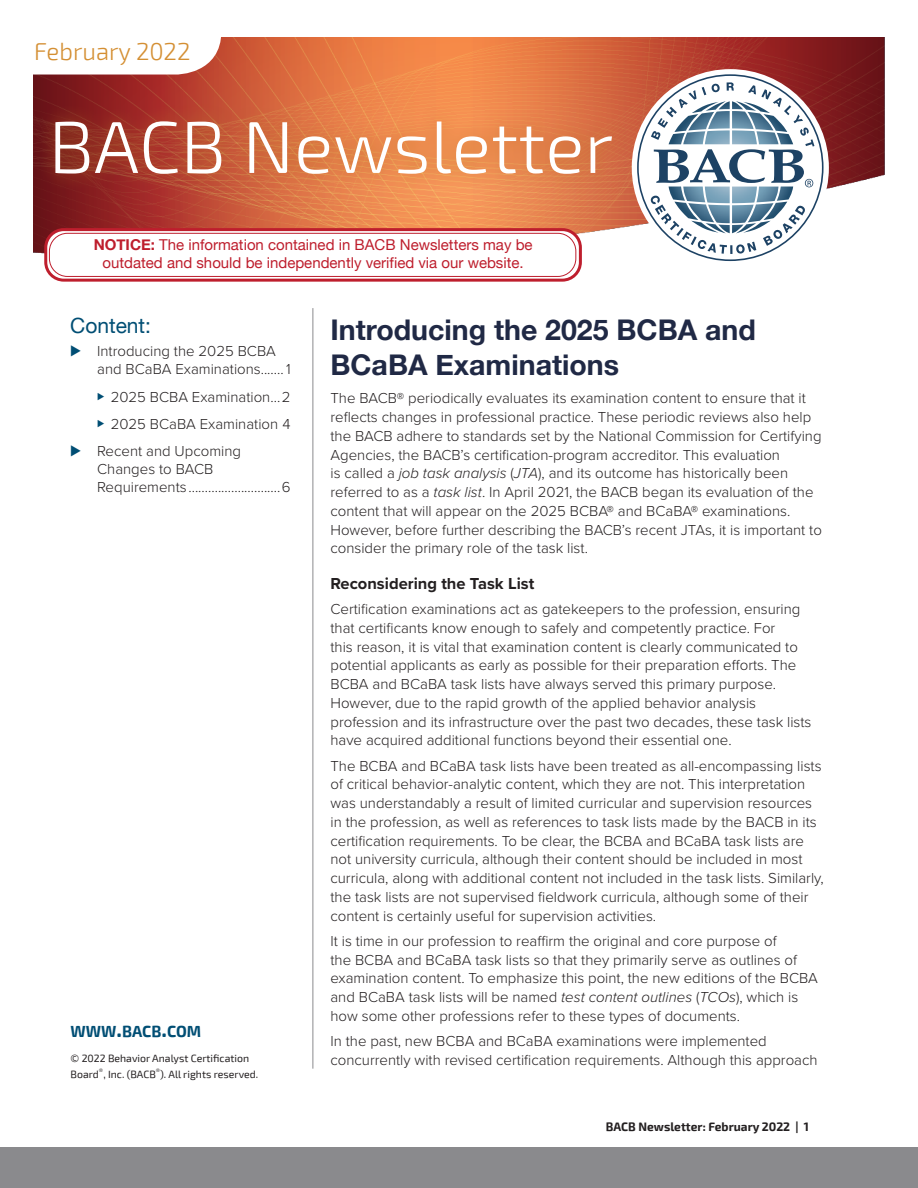
<style>
.page{position:relative;width:918px;height:1188px;background:#fff}
.page>*{position:absolute;margin:0;border:0;box-sizing:border-box;transform-origin:0 0}
.BACB_Newsletter-head{font:300 73.5px "Exo 2";color:#fff}
.Head_1{font:700 28.5px/34.2px "Helvetica Neue";color:#202945}
.Month_Year{font:300 24.45px "Exo 2";color:#d48f33}
.Section_Header__H2{font:21px "Helvetica Neue";color:#004e74}
.Head3{font:700 16.5px "Proxima Nova";color:#231f20}
.t1{font:700 15.75px "Exo 2";color:#004e74}
.Body_Text{font:300 15px/18.8px "Proxima Nova";color:#231f20}
.t2{font:15px/18px "Helvetica Neue";color:#be1e2d;text-align:center}
.t3{font:700 12px "Exo 2";color:#231f20}
.t4{font:10.5px/16.2px "Exo 2";color:#231f20}
.s1{font-weight:700}
.s2{font-size:18px;color:#004e74}
.s3{font-size:12px;color:#004e74}
.s4{font-size:22.5px}
.s5{font-style:italic}
</style>
<div class="page">
<div style="left:0;top:1148px;width:918px;height:40px;background:#8a8a8d"></div>
<img style="left:34px;top:38px;width:850px;height:216px">
<svg style="left:33px;top:38px;width:188px;height:37px"></svg>
<div style="left:37px;top:103px;width:592px;height:89px;background:#bf7329;opacity:.5"></div>
<div style="left:632px;top:69px;width:197px;height:197px;background:#fff;border-radius:50%"></div>
<svg style="left:637px;top:74px;width:187px;height:187px"></svg>
<svg style="left:46px;top:230px;width:534px;height:50px"></svg>
<div style="left:44px;top:228px;width:538px;height:54px;border:3px solid #be1e2d;border-radius:18px"></div>
<div style="left:49px;top:233px;width:527px;height:43px;background:#fff;border-radius:18px"></div>
<div style="left:49px;top:233px;width:527px;height:44px;border:1px solid #be1e2d;border-radius:18px"></div>
<hr style="left:313px;top:308px;width:1px;height:761px;background:#8a8a8d">
<p class="Month_Year" style="left:34px;top:37px;width:158px">February 2022</p>
<p class="BACB_Newsletter-head" style="left:49px;top:105px;width:566px">BACB Newsletter</p>
<p class="t2" style="left:94px;top:237px;width:440px"><span class="s1">NOTICE:</span> The information contained in BACB Newsletters may be outdated and should be independently verified via our website.</p>
<h2 class="Section_Header__H2" style="left:70px;top:310px;width:82px">Content:</h2>
<p class="Body_Text" style="left:97px;top:341px;width:195px;line-height:18px;text-indent:-27px"><span class="s2">⊲</span> Introducing the 2025 BCBA and BCaBA Examinations....... 1</p>
<p class="Body_Text" style="left:97px;top:386px;width:195px"><span class="s3">⊲</span> 2025 BCBA Examination...2</p>
<p class="Body_Text" style="left:97px;top:414px;width:195px"><span class="s3">⊲</span> 2025 BCaBA Examination 4</p>
<p class="Body_Text" style="left:97px;top:442px;width:195px;line-height:18px;text-indent:-27px"><span class="s2">⊲</span> Recent and Upcoming<br>Changes to BACB<br>Requirements ............................6</p>
<p class="t1" style="left:71px;top:1022px;width:132px">WWW<span class="s4">.</span>BACB<span class="s4">.</span>COM</p>
<p class="t4" style="left:71px;top:1050px;width:189px">© 2022 Behavior Analyst Certification<br>Board<sup>®</sup>, Inc. (BACB<sup>®</sup>). All rights reserved.</p>
<h1 class="Head_1" style="left:330px;top:314px;width:427px">Introducing the 2025 BCBA and<br>BCaBA Examinations</h1>
<p class="Body_Text" style="left:330px;top:388px;width:493px">The BACB® periodically evaluates its examination content to ensure that it reflects changes in professional practice. These periodic reviews also help the BACB adhere to standards set by the National Commission for Certifying Agencies, the BACB’s certification-program accreditor. This evaluation<br>is called a <span class="s5">job task analysis</span> (<span class="s5">JTA</span>), and its outcome has historically been referred to as a <span class="s5">task list</span>. In April 2021, the BACB began its evaluation of the content that will appear on the 2025 BCBA® and BCaBA® examinations.<br>However, before further describing the BACB’s recent JTAs, it is important to consider the primary role of the task list.</p>
<p class="Head3" style="left:330px;top:571px;width:205px">Reconsidering the Task List</p>
<p class="Body_Text" style="left:330px;top:599px;width:483px">Certification examinations act as gatekeepers to the profession, ensuring that certificants know enough to safely and competently practice. For<br>this reason, it is vital that examination content is clearly communicated to potential applicants as early as possible for their preparation efforts. The BCBA and BCaBA task lists have always served this primary purpose.<br>However, due to the rapid growth of the applied behavior analysis profession and its infrastructure over the past two decades, these task lists have acquired additional functions beyond their essential one.</p>
<p class="Body_Text" style="left:330px;top:755px;width:495px">The BCBA and BCaBA task lists have been treated as all-encompassing lists of critical behavior-analytic content, which they are not. This interpretation was understandably a result of limited curricular and supervision resources in the profession, as well as references to task lists made by the BACB in its certification requirements. To be clear, the BCBA and BCaBA task lists are not university curricula, although their content should be included in most curricula, along with additional content not included in the task lists. Similarly, the task lists are not supervised fieldwork curricula, although some of their content is certainly useful for supervision activities.</p>
<p class="Body_Text" style="left:330px;top:931px;width:489px">It is time in our profession to reaffirm the original and core purpose of<br>the BCBA and BCaBA task lists so that they primarily serve as outlines of examination content. To emphasize this point, the new editions of the BCBA and BCaBA task lists will be named <span class="s5">test content outlines</span> (<span class="s5">TCOs</span>), which is how some other professions refer to these types of documents.</p>
<p class="Body_Text" style="left:330px;top:1031px;width:489px">In the past, new BCBA and BCaBA examinations were implemented concurrently with revised certification requirements. Although this approach</p>
<p class="t3" style="left:606px;top:1119px;width:205px">BACB Newsletter: February 2022 | 1</p>
</div>
